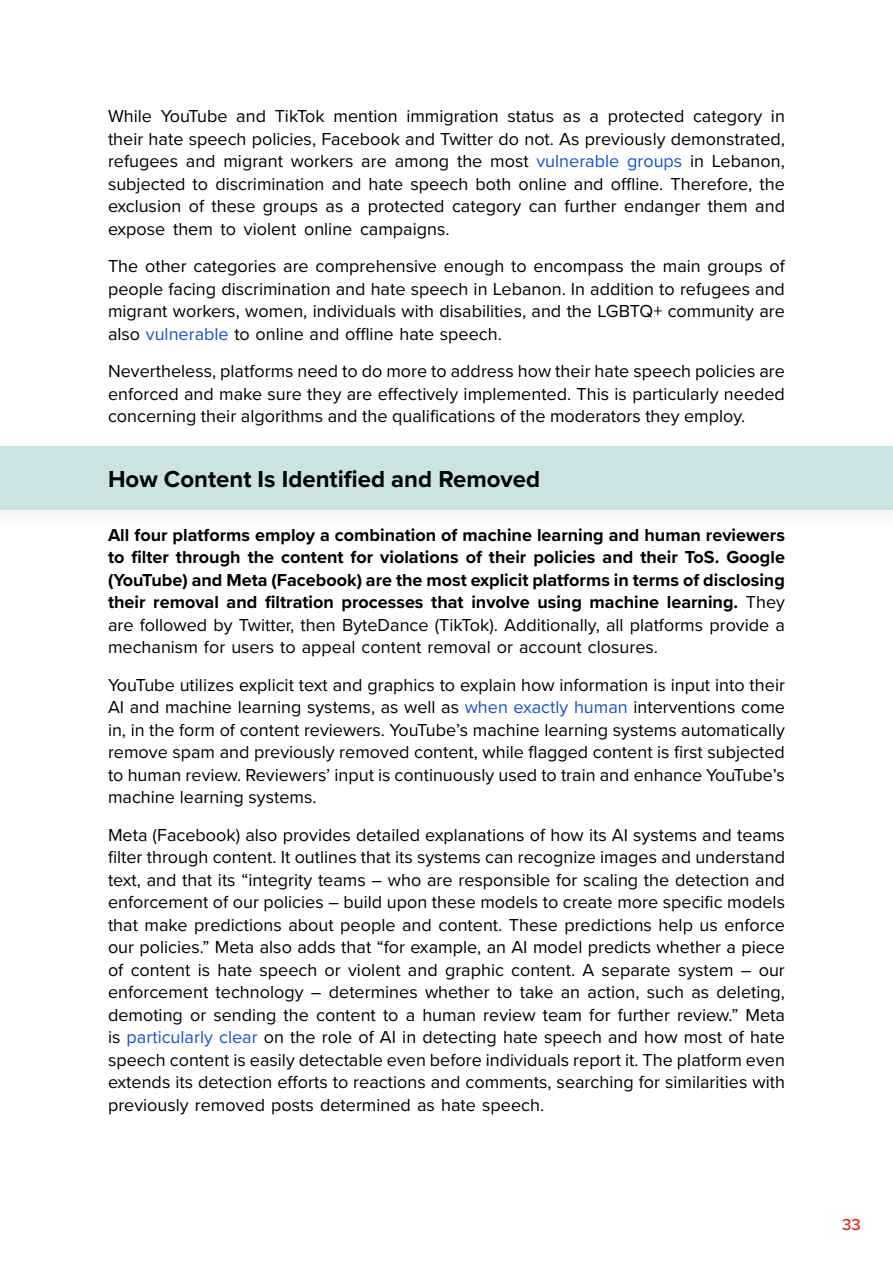
<style>
.page{position:relative;width:893px;height:1263px;background:#fff}
.page>*{position:absolute;margin:0;border:0;box-sizing:border-box;transform-origin:0 0}
.t1{font:700 24px "Proxima Nova";color:#000}
.t2{font:18px/22.5px "Proxima Nova";color:#000;text-align:justify}
.t3{font:700 18px/22.5px "Proxima Nova";color:#000;text-align:justify}
.t4{font:500 16.5px "Proxima Nova";color:#e01f1c}
.s1{color:#15c}
.s2{font-weight:400}
</style>
<div class="page">
<div style="left:0;top:449px;width:893px;height:80px;background:#f8f8f8"></div>
<div style="left:0;top:446px;width:893px;height:64px;background:#cce3e3"></div>
<p class="t2" style="left:108px;top:104px;width:678px">While YouTube and TikTok mention immigration status as a protected category in their hate speech policies, Facebook and Twitter do not. As previously demonstrated, refugees and migrant workers are among the most <span class="s1">vulnerable groups</span> in Lebanon, subjected to discrimination and hate speech both online and offline. Therefore, the exclusion of these groups as a protected category can further endanger them and expose them to violent online campaigns.</p>
<p class="t2" style="left:108px;top:254px;width:678px">The other categories are comprehensive enough to encompass the main groups of people facing discrimination and hate speech in Lebanon. In addition to refugees and migrant workers, women, individuals with disabilities, and the LGBTQ+ community are also <span class="s1">vulnerable</span> to online and offline hate speech.</p>
<p class="t2" style="left:108px;top:359px;width:678px">Nevertheless, platforms need to do more to address how their hate speech policies are enforced and make sure they are effectively implemented. This is particularly needed concerning their algorithms and the qualifications of the moderators they employ.</p>
<h1 class="t1" style="left:108px;top:461px;width:434px">How Content Is Identified and Removed</h1>
<p class="t3" style="left:108px;top:523px;width:678px">All four platforms employ a combination of machine learning and human reviewers to filter through the content for violations of their policies and their ToS. Google (YouTube) and Meta (Facebook) are the most explicit platforms in terms of disclosing their removal and filtration processes that involve using machine learning. <span class="s2">They are followed by Twitter, then ByteDance (TikTok). Additionally, all platforms provide a mechanism for users to appeal content removal or account closures.</span></p>
<p class="t2" style="left:108px;top:673px;width:678px">YouTube utilizes explicit text and graphics to explain how information is input into their AI and machine learning systems, as well as <span class="s1">when exactly human</span> interventions come in, in the form of content reviewers. YouTube’s machine learning systems automatically remove spam and previously removed content, while flagged content is first subjected to human review. Reviewers’ input is continuously used to train and enhance YouTube’s machine learning systems.</p>
<p class="t2" style="left:108px;top:823px;width:678px">Meta (Facebook) also provides detailed explanations of how its AI systems and teams filter through content. It outlines that its systems can recognize images and understand text, and that its “integrity teams – who are responsible for scaling the detection and enforcement of our policies – build upon these models to create more specific models that make predictions about people and content. These predictions help us enforce our policies.” Meta also adds that “for example, an AI model predicts whether a piece of content is hate speech or violent and graphic content. A separate system – our enforcement technology – determines whether to take an action, such as deleting, demoting or sending the content to a human review team for further review.” Meta is <span class="s1">particularly clear</span> on the role of AI in detecting hate speech and how most of hate speech content is easily detectable even before individuals report it. The platform even extends its detection efforts to reactions and comments, searching for similarities with previously removed posts determined as hate speech.</p>
<p class="t4" style="left:842px;top:1212px;width:20px">33</p>
</div>
